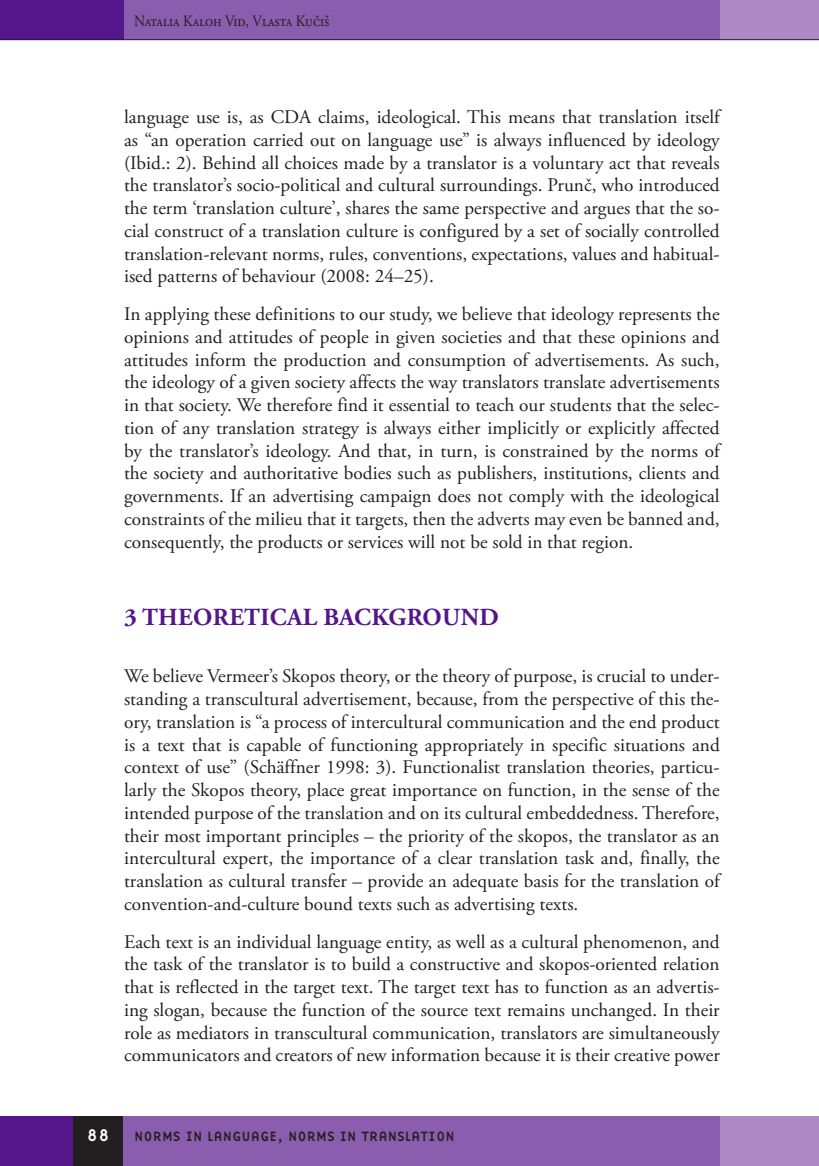
<style>
.page{position:relative;width:819px;height:1166px;background:#fff}
.page>*{position:absolute;margin:0;border:0;box-sizing:border-box;transform-origin:0 0}
.R_Naslov_-_Prva_rave{font:700 24.5px "Adobe Garamond Pro";letter-spacing:.015em;color:#53168b}
.t1{font:19.25px/22.8px "Adobe Garamond Pro";color:#231f20;text-align:justify}
.t2{font:17.5px "Base Nine";color:#fff}
.t3{font:15.75px "Adobe Garamond Pro";color:#231f20;scale:.9 1}
.t4{font:14px "Base Nine";color:#231f20}
</style>
<div class="page">
<div style="left:122px;top:0;width:597px;height:40px;background:#8a5dae"></div>
<div style="left:719px;top:0;width:99px;height:40px;background:#ad89c5"></div>
<div style="left:0;top:0;width:124px;height:40px;background:#53168b"></div>
<hr style="left:0;top:39px;width:818px;height:1px;background:#231f20">
<div style="left:123px;top:1116px;width:621px;height:50px;background:#8a5dae"></div>
<div style="left:719px;top:1116px;width:99px;height:50px;background:#ad89c5"></div>
<div style="left:0;top:1116px;width:74px;height:50px;background:#53168b"></div>
<div style="left:74px;top:1116px;width:49px;height:50px;background:#231f20"></div>
<p class="t3" style="left:134px;top:11px;width:218px">Natalia Kaloh Vid, Vlasta Kučiš</p>
<p class="t1" style="left:124px;top:106px;width:597px">language use is, as CDA claims, ideological. This means that translation itself as “an operation carried out on language use” is always influenced by ideology (Ibid.: 2). Behind all choices made by a translator is a voluntary act that reveals the translator’s socio-political and cultural surroundings. Prunč, who introduced the term ‘translation culture’, shares the same perspective and argues that the so&shy;cial construct of a translation culture is configured by a set of socially controlled translation-relevant norms, rules, conventions, expectations, values and habitual&shy;ised patterns of behaviour (2008: 24–25).</p>
<p class="t1" style="left:124px;top:303px;width:597px">In applying these definitions to our study, we believe that ideology represents the opinions and attitudes of people in given societies and that these opinions and attitudes inform the production and consumption of advertisements. As such, the ideology of a given society affects the way translators translate advertisements in that society. We therefore find it essential to teach our students that the selec&shy;tion of any translation strategy is always either implicitly or explicitly affected by the translator’s ideology. And that, in turn, is constrained by the norms of the society and authoritative bodies such as publishers, institutions, clients and governments. If an advertising campaign does not comply with the ideological constraints of the milieu that it targets, then the adverts may even be banned and, consequently, the products or services will not be sold in that region.</p>
<p class="R_Naslov_-_Prva_rave" style="left:124px;top:603px;width:376px">3 THEORETICAL BACKGROUND</p>
<p class="t1" style="left:124px;top:665px;width:597px">We believe Vermeer’s Skopos theory, or the theory of purpose, is crucial to under&shy;standing a transcultural advertisement, because, from the perspective of this the&shy;ory, translation is “a process of intercultural communication and the end product is a text that is capable of functioning appropriately in specific situations and context of use” (Schäffner 1998: 3). Functionalist translation theories, particu&shy;larly the Skopos theory, place great importance on function, in the sense of the intended purpose of the translation and on its cultural embeddedness. Therefore, their most important principles – the priority of the skopos, the translator as an intercultural expert, the importance of a clear translation task and, finally, the translation as cultural transfer – provide an adequate basis for the translation of convention-and-culture bound texts such as advertising texts.</p>
<p class="t1" style="left:124px;top:931px;width:597px">Each text is an individual language entity, as well as a cultural phenomenon, and the task of the translator is to build a constructive and skopos-oriented relation that is reflected in the target text. The target text has to function as an advertis&shy;ing slogan, because the function of the source text remains unchanged. In their role as mediators in transcultural communication, translators are simultaneously communicators and creators of new information because it is their creative power</p>
<p class="t2" style="left:87px;top:1123px;width:25px">88</p>
<p class="t4" style="left:134px;top:1126px;width:322px">NORMS IN LANGUAGE, NORMS IN TRANSLATION</p>
</div>
